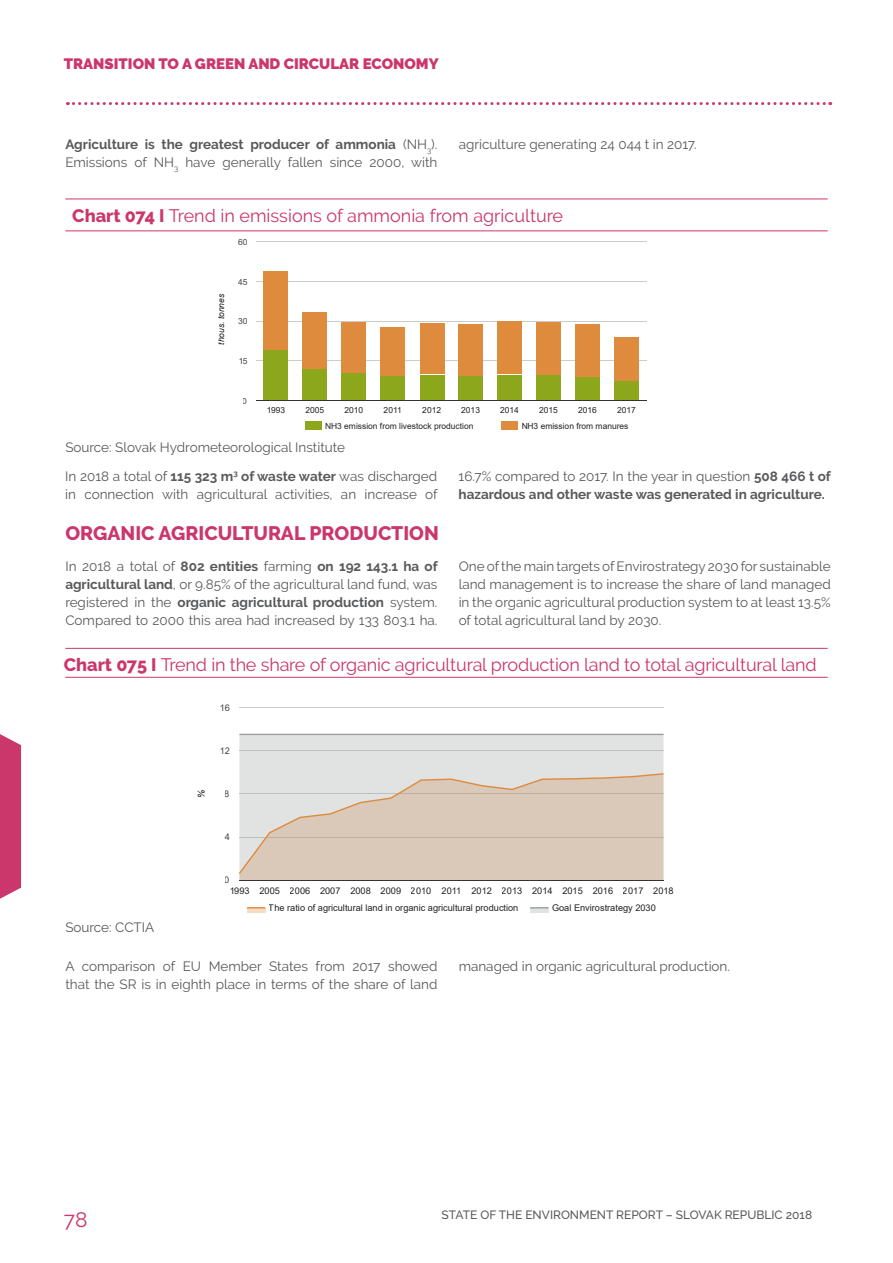
<style>
.page{position:relative;width:893px;height:1263px;background:#fff}
.page>*{position:absolute;margin:0;border:0;box-sizing:border-box;transform-origin:0 0}
.t1{font:21px "Raleway";color:#cb366b}
.t2{font:800 19.5px "Raleway";color:#cb366b}
.t3{font:18px "Raleway";letter-spacing:-.01em;color:#cb366b}
.t4{font:900 15px "Raleway";color:#cb366b}
.t5{font:13.5px/18px "Raleway";color:#58595b}
.t6{font:700 13.5px/18px "Raleway";color:#58595b}
.t7{font:500 12px "Raleway";color:#58595b}
.t8{font:9.15px "Arial";color:#222}
.t9{font:9.15px "Arial";color:#444}
.t10{font:italic 9.15px "Arial";color:#222}
.t11{font:8.4px "Arial";color:#222}
.t12{font:italic 8.4px "Arial";color:#222}
.t13{font:8.4px "Arial";color:#444}
.s1{font-weight:700}
.s2{font-weight:800}
.s3{font-weight:400}
</style>
<div class="page">
<svg style="left:67px;top:102px;width:764px;height:3px"></svg>
<svg style="left:0;top:734px;width:21px;height:165px;background:#ce4375"></svg>
<hr style="left:65px;top:199px;width:763px;height:1px;background:#cb366b">
<hr style="left:65px;top:648px;width:763px;height:1px;background:#cb366b">
<hr style="left:65px;top:230px;width:763px;height:1px;background:#cb366b">
<hr style="left:65px;top:677px;width:763px;height:1px;background:#cb366b">
<div style="left:305px;top:422px;width:17px;height:8px;background:#8ca71c"></div>
<div style="left:501px;top:422px;width:17px;height:8px;background:#df8b3e"></div>
<hr style="left:256px;top:361px;width:390px;height:1px;background:#ccc">
<hr style="left:256px;top:321px;width:390px;height:1px;background:#ccc">
<hr style="left:256px;top:281px;width:390px;height:1px;background:#ccc">
<hr style="left:256px;top:242px;width:390px;height:1px;background:#ccc">
<div style="left:264px;top:350px;width:24px;height:50px;background:#8ca71c"></div>
<div style="left:303px;top:369px;width:24px;height:31px;background:#8ca71c"></div>
<div style="left:342px;top:374px;width:24px;height:26px;background:#8ca71c"></div>
<div style="left:381px;top:376px;width:24px;height:24px;background:#8ca71c"></div>
<div style="left:420px;top:375px;width:24px;height:25px;background:#8ca71c"></div>
<div style="left:458px;top:376px;width:24px;height:24px;background:#8ca71c"></div>
<div style="left:497px;top:375px;width:24px;height:25px;background:#8ca71c"></div>
<div style="left:536px;top:375px;width:24px;height:25px;background:#8ca71c"></div>
<div style="left:575px;top:377px;width:24px;height:23px;background:#8ca71c"></div>
<div style="left:614px;top:381px;width:24px;height:19px;background:#8ca71c"></div>
<div style="left:264px;top:271px;width:24px;height:79px;background:#df8b3e"></div>
<div style="left:303px;top:312px;width:24px;height:56px;background:#df8b3e"></div>
<div style="left:342px;top:323px;width:24px;height:50px;background:#df8b3e"></div>
<div style="left:381px;top:327px;width:24px;height:49px;background:#df8b3e"></div>
<div style="left:420px;top:324px;width:24px;height:50px;background:#df8b3e"></div>
<div style="left:458px;top:324px;width:24px;height:52px;background:#df8b3e"></div>
<div style="left:497px;top:322px;width:24px;height:52px;background:#df8b3e"></div>
<div style="left:536px;top:322px;width:24px;height:52px;background:#df8b3e"></div>
<div style="left:575px;top:324px;width:24px;height:52px;background:#df8b3e"></div>
<div style="left:614px;top:337px;width:24px;height:44px;background:#df8b3e"></div>
<hr style="left:256px;top:400px;width:390px;height:1px;background:#333">
<svg style="left:247px;top:908px;width:18px;height:4px"></svg>
<svg style="left:247px;top:907px;width:18px;height:1px"></svg>
<svg style="left:530px;top:908px;width:18px;height:4px"></svg>
<svg style="left:530px;top:907px;width:18px;height:1px"></svg>
<hr style="left:239px;top:750px;width:425px;height:1px;background:#ccc">
<hr style="left:239px;top:707px;width:425px;height:1px;background:#ccc">
<div style="left:239px;top:735px;width:424px;height:37px;background:#e1e2e2"></div>
<hr style="left:239px;top:880px;width:425px;height:1px;background:#333">
<svg style="left:239px;top:772px;width:425px;height:108px;background:#dbccbf"></svg>
<hr style="left:239px;top:734px;width:424px;height:1px;background:#9c9e9f">
<p class="t4" style="left:64px;top:55px;width:376px">TRANSITION TO A GREEN AND CIRCULAR ECONOMY</p>
<p class="t5" style="left:65px;top:135px;width:374px"><span class="s1">Agriculture is the greatest producer of ammonia</span> (NH<sub>3</sub>).<br>Emissions of NH<sub>3</sub> have generally fallen since 2000, with</p>
<p class="t5" style="left:459px;top:135px;width:240px">agriculture generating 24 044 t in 2017.</p>
<h3 class="t3" style="left:72px;top:205px;width:492px"><span class="s2">Chart 074 I</span> Trend in emissions of ammonia from agriculture</h3>
<p class="t13" style="left:238px;top:236px;width:11px">60</p>
<p class="t12" style="left:216px;top:345px;width:52px;rotate:-90deg">thous. tonnes</p>
<p class="t13" style="left:238px;top:276px;width:11px">45</p>
<p class="t13" style="left:238px;top:315px;width:11px">30</p>
<p class="t13" style="left:238px;top:355px;width:11px">15</p>
<p class="t13" style="left:243px;top:395px;width:6px">0</p>
<p class="t11" style="left:266px;top:405px;width:20px">1993</p>
<p class="t11" style="left:305px;top:405px;width:20px">2005</p>
<p class="t11" style="left:344px;top:405px;width:20px">2010</p>
<p class="t11" style="left:384px;top:405px;width:20px">2011</p>
<p class="t11" style="left:422px;top:405px;width:20px">2012</p>
<p class="t11" style="left:461px;top:405px;width:20px">2013</p>
<p class="t11" style="left:500px;top:405px;width:20px">2014</p>
<p class="t11" style="left:539px;top:405px;width:20px">2015</p>
<p class="t11" style="left:578px;top:405px;width:20px">2016</p>
<p class="t11" style="left:617px;top:405px;width:20px">2017</p>
<p class="t11" style="left:325px;top:420px;width:150px">NH3 emission from livestock production</p>
<p class="t11" style="left:521px;top:420px;width:109px">NH3 emission from manures</p>
<p class="t5" style="left:65px;top:439px;width:281px">Source: Slovak Hydrometeorological Institute</p>
<p class="t5" style="left:65px;top:467px;width:374px">In 2018 a total of <span class="s1">115 323 m</span><sup>3</sup> <span class="s1">of waste water</span> was discharged in connection with agricultural activities, an increase of</p>
<p class="t6" style="left:459px;top:467px;width:374px"><span class="s3">16.7% compared to 2017. In the year in question</span> 508 466 t of hazardous and other waste was generated in agriculture.</p>
<h2 class="t2" style="left:65px;top:522px;width:375px">ORGANIC AGRICULTURAL PRODUCTION</h2>
<p class="t5" style="left:65px;top:557px;width:374px;text-align:justify">In 2018 a total of <span class="s1">802 entities</span> farming <span class="s1">on 192 143.1 ha of agricultural land</span>, or 9.85% of the agricultural land fund, was registered in the <span class="s1">organic agricultural production</span> system.<br>Compared to 2000 this area had increased by 133 803.1 ha.</p>
<p class="t5" style="left:459px;top:557px;width:374px;text-align:justify">One of the main targets of Envirostrategy 2030 for sustainable land management is to increase the share of land managed in the organic agricultural production system to at least 13.5% of total agricultural land by 2030.</p>
<h3 class="t3" style="left:64px;top:654px;width:754px"><span class="s2">Chart 075 I</span> Trend in the share of organic agricultural production land to total agricultural land</h3>
<p class="t9" style="left:220px;top:701px;width:12px">16</p>
<p class="t5" style="left:65px;top:918px;width:90px">Source: CCTIA</p>
<p class="t10" style="left:195px;top:798px;width:10px;rotate:-90deg">%</p>
<p class="t9" style="left:220px;top:744px;width:12px">12</p>
<p class="t9" style="left:225px;top:787px;width:7px">8</p>
<p class="t9" style="left:225px;top:831px;width:7px">4</p>
<p class="t9" style="left:225px;top:874px;width:7px">0</p>
<p class="t8" style="left:229px;top:884px;width:446px">1993 2005 2006 2007 2008 2009 2010 2011 2012 2013 2014 2015 2016 2017 2018</p>
<p class="t8" style="left:269px;top:901px;width:251px">The ratio of agricultural land in organic agricultural production</p>
<p class="t8" style="left:552px;top:901px;width:105px">Goal Envirostrategy 2030</p>
<p class="t5" style="left:65px;top:958px;width:374px">A comparison of EU Member States from 2017 showed that the SR is in eighth place in terms of the share of land</p>
<p class="t5" style="left:459px;top:958px;width:273px">managed in organic agricultural production.</p>
<h1 class="t1" style="left:64px;top:1208px;width:25px">78</h1>
<p class="t7" style="left:442px;top:1208px;width:372px">STATE OF THE ENVIRONMENT REPORT – SLOVAK REPUBLIC 2018</p>
</div>
